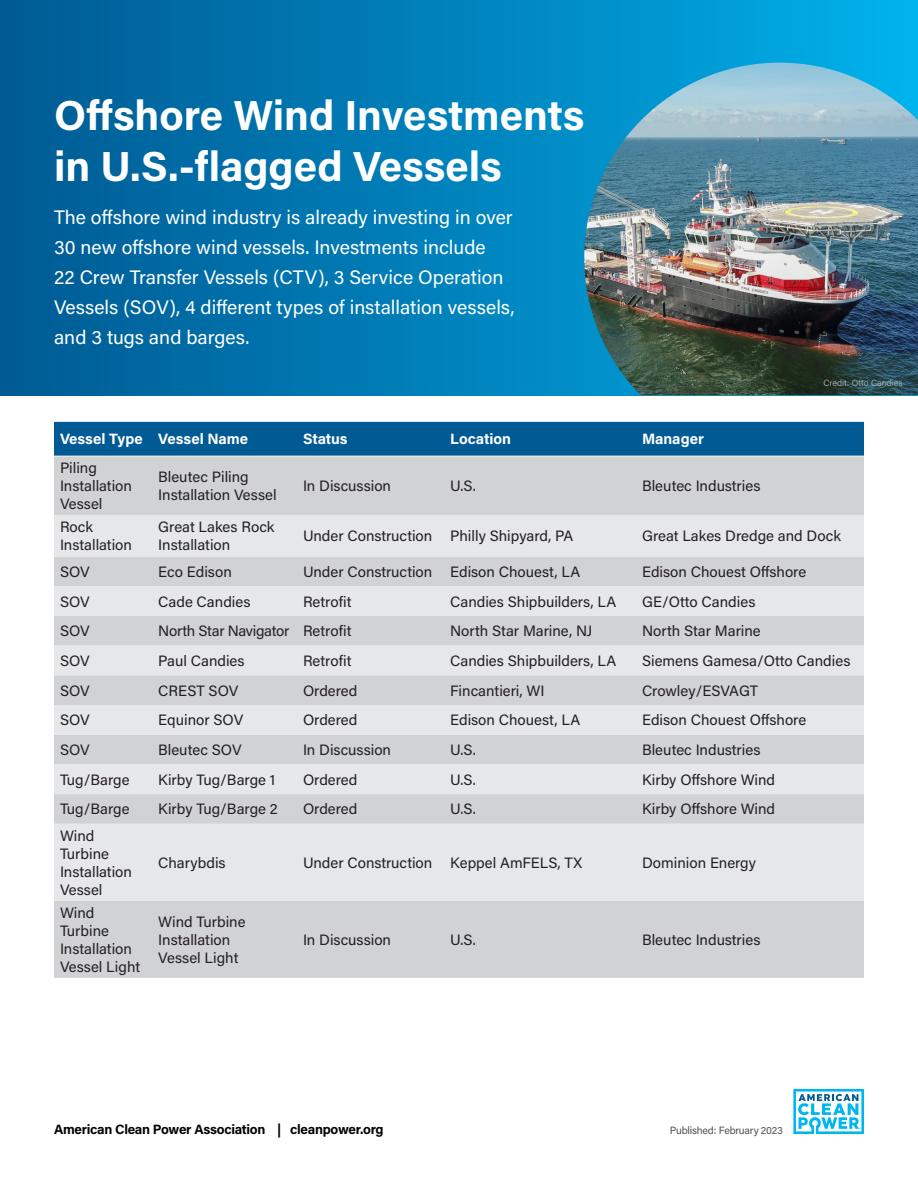
<style>
.page{position:relative;width:918px;height:1188px;background:#fff}
.page>*{position:absolute;margin:0;border:0;box-sizing:border-box;transform-origin:0 0}
.t1{font:700 42px/50.4px "Acumin Pro";color:#fff}
.t2{font:19.5px/30px "Acumin Pro";color:#fff}
.t3{font:15px/18px "Acumin Pro";color:#231f20}
.t4{font:700 15px "Acumin Pro";color:#fff}
.t5{font:15px "Acumin Pro";letter-spacing:-.025em;color:#231f20}
.t6{font:700 13.5px "Acumin Pro";letter-spacing:-.02em;color:#040503}
.t7{font:10.5px "Acumin Pro";letter-spacing:-.02em;color:#524f4f}
.t8{font:300 9px "Acumin Pro";color:#bcbdc0}
</style>
<div class="page">
<div style="left:0;top:0;width:918px;height:395px;background:linear-gradient(to right,#005891,#00b1eb)"></div>
<img style="left:584px;top:63px;width:334px;height:332px">
<svg style="left:793px;top:1089px;width:71px;height:45px"></svg>
<div style="left:54px;top:456px;width:810px;height:522px;background:#d1d2d4"></div>
<svg style="left:54px;top:515px;width:810px;height:386px;background:#dedfe1"></svg>
<div style="left:54px;top:422px;width:810px;height:34px;background:#005a93"></div>
<p class="t1" style="left:54px;top:89px;width:532px">Offshore Wind Investments in U.S.-flagged Vessels</p>
<p class="t2" style="left:54px;top:202px;width:462px">The offshore wind industry is already investing in over 30 new offshore wind vessels. Investments include<br>22 Crew Transfer Vessels (CTV), 3 Service Operation Vessels (SOV), 4 different types of installation vessels, and 3 tugs and barges.</p>
<p class="t4" style="left:60px;top:428px;width:84px">Vessel Type</p>
<p class="t4" style="left:158px;top:428px;width:91px">Vessel Name</p>
<p class="t4" style="left:303px;top:428px;width:46px">Status</p>
<p class="t4" style="left:450px;top:428px;width:62px">Location</p>
<p class="t4" style="left:642px;top:428px;width:63px">Manager</p>
<p class="t8" style="left:824px;top:376px;width:81px">Credit: Otto Candies</p>
<p class="t3" style="left:60px;top:459px;width:74px">Piling<br>Installation<br>Vessel</p>
<p class="t3" style="left:158px;top:468px;width:120px">Bleutec Piling<br>Installation Vessel</p>
<p class="t3" style="left:303px;top:477px;width:90px">In Discussion</p>
<p class="t3" style="left:450px;top:477px;width:27px">U.S.</p>
<p class="t3" style="left:642px;top:477px;width:120px">Bleutec Industries</p>
<p class="t3" style="left:60px;top:518px;width:74px">Rock<br>Installation</p>
<p class="t3" style="left:158px;top:518px;width:118px">Great Lakes Rock<br>Installation</p>
<p class="t3" style="left:303px;top:527px;width:131px">Under Construction</p>
<p class="t3" style="left:450px;top:527px;width:125px">Philly Shipyard, PA</p>
<p class="t3" style="left:642px;top:527px;width:200px">Great Lakes Dredge and Dock</p>
<p class="t3" style="left:60px;top:562px;width:31px">SOV</p>
<p class="t3" style="left:158px;top:562px;width:75px">Eco Edison</p>
<p class="t3" style="left:303px;top:562px;width:131px">Under Construction</p>
<p class="t3" style="left:450px;top:562px;width:132px">Edison Chouest, LA</p>
<p class="t3" style="left:642px;top:562px;width:166px">Edison Chouest Offshore</p>
<p class="t3" style="left:60px;top:592px;width:31px">SOV</p>
<p class="t3" style="left:158px;top:592px;width:94px">Cade Candies</p>
<p class="t3" style="left:303px;top:592px;width:50px">Retrofit</p>
<p class="t3" style="left:450px;top:592px;width:168px">Candies Shipbuilders, LA</p>
<p class="t3" style="left:642px;top:592px;width:115px">GE/Otto Candies</p>
<p class="t3" style="left:60px;top:621px;width:31px">SOV</p>
<p class="t5" style="left:158px;top:621px;width:133px">North Star Navigator</p>
<p class="t3" style="left:303px;top:621px;width:50px">Retrofit</p>
<p class="t3" style="left:450px;top:621px;width:144px">North Star Marine, NJ</p>
<p class="t3" style="left:642px;top:621px;width:120px">North Star Marine</p>
<p class="t3" style="left:60px;top:651px;width:31px">SOV</p>
<p class="t3" style="left:158px;top:651px;width:88px">Paul Candies</p>
<p class="t3" style="left:303px;top:651px;width:50px">Retrofit</p>
<p class="t3" style="left:450px;top:651px;width:168px">Candies Shipbuilders, LA</p>
<p class="t3" style="left:642px;top:651px;width:210px">Siemens Gamesa/Otto Candies</p>
<p class="t3" style="left:60px;top:681px;width:31px">SOV</p>
<p class="t3" style="left:158px;top:681px;width:82px">CREST SOV</p>
<p class="t3" style="left:303px;top:681px;width:56px">Ordered</p>
<p class="t3" style="left:450px;top:681px;width:96px">Fincantieri, WI</p>
<p class="t3" style="left:642px;top:681px;width:118px">Crowley/ESVAGT</p>
<p class="t3" style="left:60px;top:710px;width:31px">SOV</p>
<p class="t3" style="left:158px;top:710px;width:87px">Equinor SOV</p>
<p class="t3" style="left:303px;top:710px;width:56px">Ordered</p>
<p class="t3" style="left:450px;top:710px;width:132px">Edison Chouest, LA</p>
<p class="t3" style="left:642px;top:710px;width:166px">Edison Chouest Offshore</p>
<p class="t3" style="left:60px;top:740px;width:31px">SOV</p>
<p class="t3" style="left:158px;top:740px;width:85px">Bleutec SOV</p>
<p class="t3" style="left:303px;top:740px;width:90px">In Discussion</p>
<p class="t3" style="left:450px;top:740px;width:27px">U.S.</p>
<p class="t3" style="left:642px;top:740px;width:120px">Bleutec Industries</p>
<p class="t3" style="left:60px;top:770px;width:71px">Tug/Barge</p>
<p class="t3" style="left:158px;top:770px;width:119px">Kirby Tug/Barge 1</p>
<p class="t3" style="left:303px;top:770px;width:56px">Ordered</p>
<p class="t3" style="left:450px;top:770px;width:27px">U.S.</p>
<p class="t3" style="left:642px;top:770px;width:135px">Kirby Offshore Wind</p>
<p class="t3" style="left:60px;top:800px;width:71px">Tug/Barge</p>
<p class="t3" style="left:158px;top:800px;width:121px">Kirby Tug/Barge 2</p>
<p class="t3" style="left:303px;top:800px;width:56px">Ordered</p>
<p class="t3" style="left:450px;top:800px;width:27px">U.S.</p>
<p class="t3" style="left:642px;top:800px;width:135px">Kirby Offshore Wind</p>
<p class="t3" style="left:60px;top:826px;width:74px">Wind<br>Turbine<br>Installation<br>Vessel</p>
<p class="t3" style="left:158px;top:853px;width:69px">Charybdis</p>
<p class="t3" style="left:303px;top:853px;width:131px">Under Construction</p>
<p class="t3" style="left:450px;top:853px;width:134px">Keppel AmFELS, TX</p>
<p class="t3" style="left:642px;top:853px;width:115px">Dominion Energy</p>
<p class="t3" style="left:60px;top:903px;width:82px">Wind<br>Turbine<br>Installation<br>Vessel Light</p>
<p class="t3" style="left:158px;top:912px;width:89px">Wind Turbine<br>Installation<br>Vessel Light</p>
<p class="t3" style="left:303px;top:930px;width:90px">In Discussion</p>
<p class="t3" style="left:450px;top:930px;width:27px">U.S.</p>
<p class="t3" style="left:642px;top:930px;width:120px">Bleutec Industries</p>
<p class="t6" style="left:54px;top:1120px;width:331px">American Clean Power Association | cleanpower.org</p>
<p class="t7" style="left:670px;top:1123px;width:115px">Published: February 2023</p>
</div>
